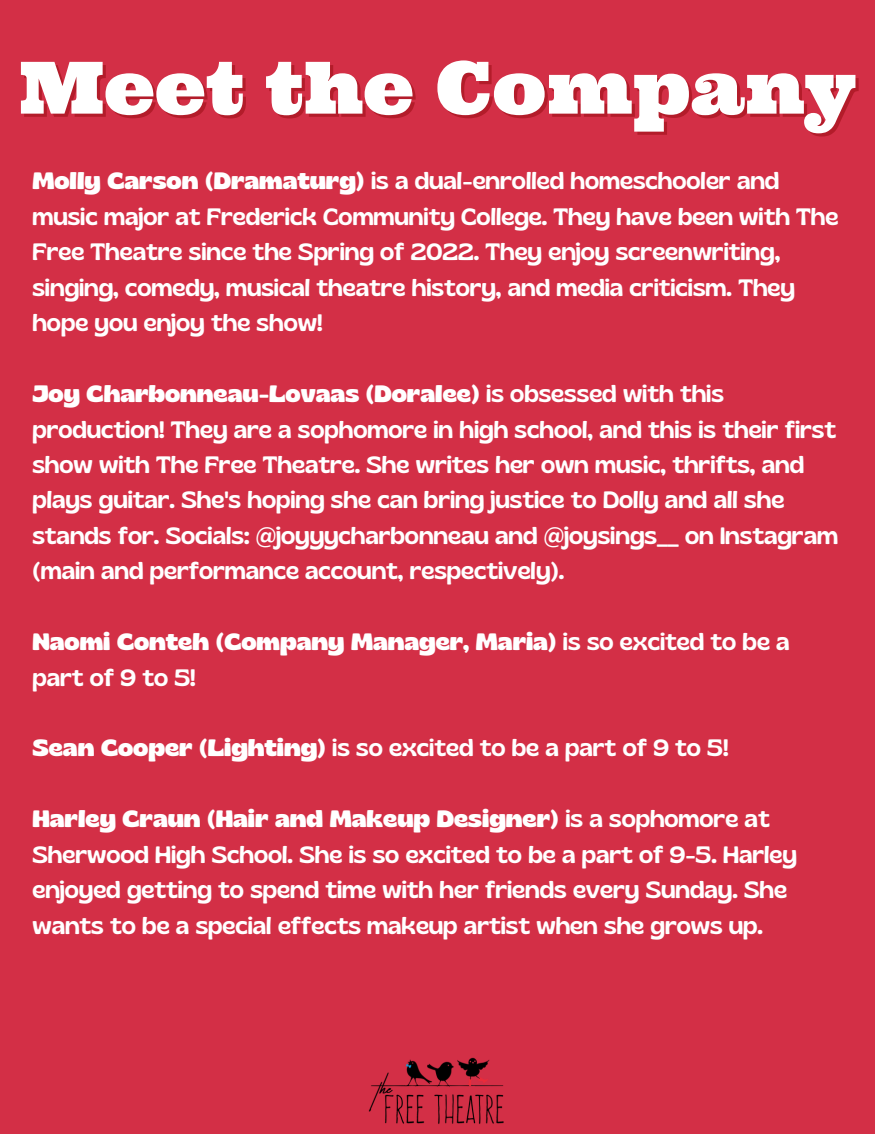
<style>
.page{position:relative;width:875px;height:1134px;background:#fff}
.page>*{position:absolute;margin:0;border:0;box-sizing:border-box;transform-origin:0 0}
.t1{font:72px "Ultra";color:#fff}
.t2{font:23.62px/35.6px "Gliker";color:#fff}
.t3{font:700 23.62px/35.6px "Gliker";color:#fff}
.s1{font-weight:700}
.s2{font-weight:400}
</style>
<div class="page">
<div style="left:0;top:0;width:874px;height:1134px;background:#d32f46"></div>
<img style="left:368px;top:1057px;width:136px;height:67px">
<h1 class="t1" style="left:19px;top:41px;width:837px">Meet the Company</h1>
<p class="t2" style="left:32px;top:163px;width:807px"><span class="s1">Molly Carson (Dramaturg)</span> is a dual-enrolled homeschooler and music major at Frederick Community College. They have been with The Free Theatre since the Spring of 2022. They enjoy screenwriting, singing, comedy, musical theatre history, and media criticism. They hope you enjoy the show!</p>
<p class="t2" style="left:32px;top:376px;width:806px"><span class="s1">Joy Charbonneau-Lovaas (Doralee)</span> is obsessed with this production! They are a sophomore in high school, and this is their first show with The Free Theatre. She writes her own music, thrifts, and plays guitar. She's hoping she can bring justice to Dolly and all she stands for. Socials: @joyyycharbonneau and @joysings__ on Instagram (main and performance account, respectively).</p>
<p class="t3" style="left:32px;top:623px;width:758px">Naomi Conteh (Company Manager, Maria) <span class="s2">is so excited to be a part of 9 to 5!</span></p>
<p class="t2" style="left:32px;top:730px;width:697px"><span class="s1">Sean Cooper (Lighting)</span> is so excited to be a part of 9 to 5!</p>
<p class="t2" style="left:32px;top:801px;width:765px"><span class="s1">Harley Craun (Hair and Makeup Designer)</span> is a sophomore at Sherwood High School. She is so excited to be a part of 9-5. Harley enjoyed getting to spend time with her friends every Sunday. She wants to be a special effects makeup artist when she grows up.</p>
</div>
